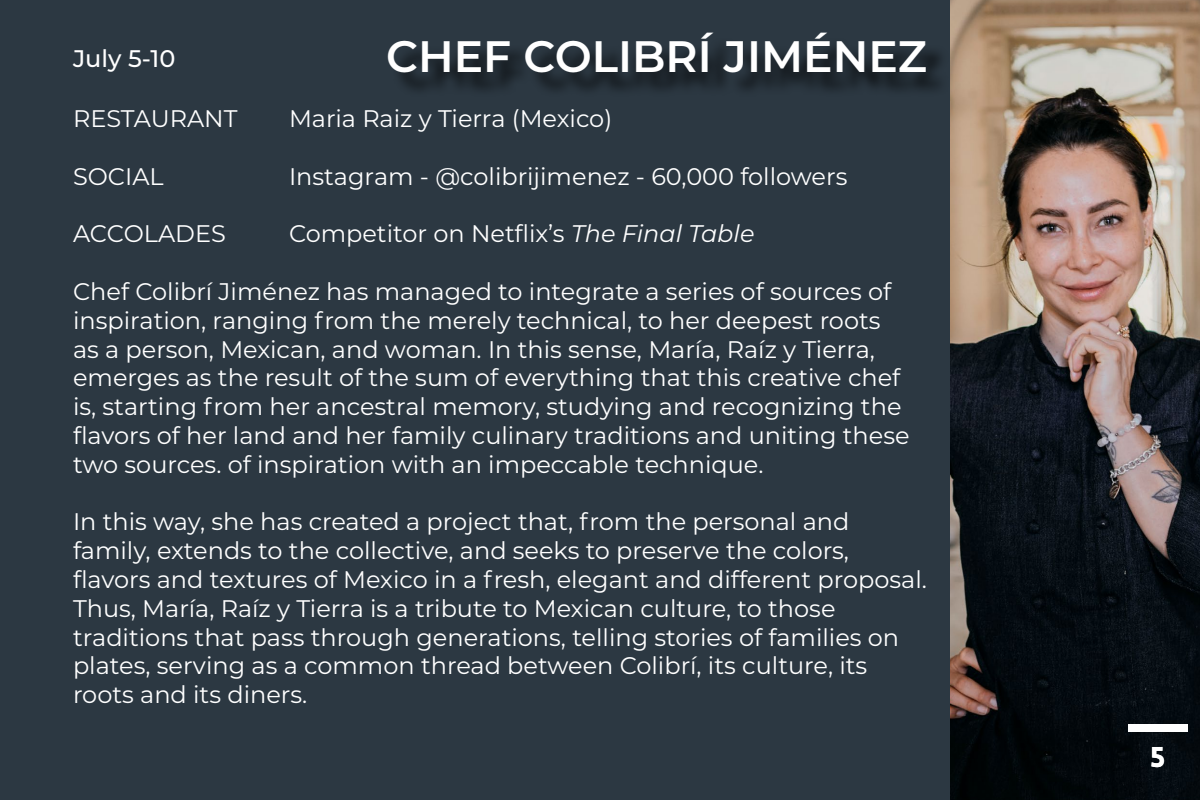
<style>
.page{position:relative;width:1200px;height:800px;background:#fff}
.page>*{position:absolute;margin:0;border:0;box-sizing:border-box;transform-origin:0 0}
.t1{font:600 44px "Montserrat";color:#fff}
.t2{font:900 28px "Lovelo";color:#fff}
.t3{font:24px/28.8px "Montserrat";color:#fff}
.t4{font:500 24px "Montserrat";color:#fff}
.s1{font-style:italic}
</style>
<div class="page">
<div style="left:0;top:0;width:1040px;height:800px;background:#2c3842"></div>
<img style="left:950px;top:0;width:250px;height:800px">
<div style="left:1128px;top:724px;width:60px;height:8px;background:#fff"></div>
<div style="left:392px;top:37px;width:558px;height:61px;background:#000;opacity:.75"></div>
<p class="t4" style="left:73px;top:42px;width:104px">July 5-10</p>
<h1 class="t1" style="left:386px;top:25px;width:542px">CHEF COLIBRÍ JIMÉNEZ</h1>
<p class="t3" style="left:73px;top:103px;width:166px">RESTAURANT</p>
<p class="t3" style="left:289px;top:103px;width:325px">Maria Raiz y Tierra (Mexico)</p>
<p class="t3" style="left:73px;top:161px;width:92px">SOCIAL</p>
<p class="t3" style="left:289px;top:161px;width:560px">Instagram - @colibrijimenez - 60,000 followers</p>
<p class="t3" style="left:73px;top:219px;width:154px">ACCOLADES</p>
<p class="t3" style="left:289px;top:219px;width:467px">Competitor on Netflix’s <span class="s1">The Final Table</span></p>
<p class="t3" style="left:73px;top:276px;width:838px">Chef Colibrí Jiménez has managed to integrate a series of sources of inspiration, ranging from the merely technical, to her deepest roots as a person, Mexican, and woman. In this sense, María, Raíz y Tierra, emerges as the result of the sum of everything that this creative chef is, starting from her ancestral memory, studying and recognizing the flavors of her land and her family culinary traditions and uniting these two sources. of inspiration with an impeccable technique.</p>
<p class="t3" style="left:73px;top:507px;width:855px">In this way, she has created a project that, from the personal and family, extends to the collective, and seeks to preserve the colors, flavors and textures of Mexico in a fresh, elegant and different proposal.<br>Thus, María, Raíz y Tierra is a tribute to Mexican culture, to those traditions that pass through generations, telling stories of families on plates, serving as a common thread between Colibrí, its culture, its roots and its diners.</p>
<p class="t2" style="left:1151px;top:739px;width:16px">5</p>
</div>
